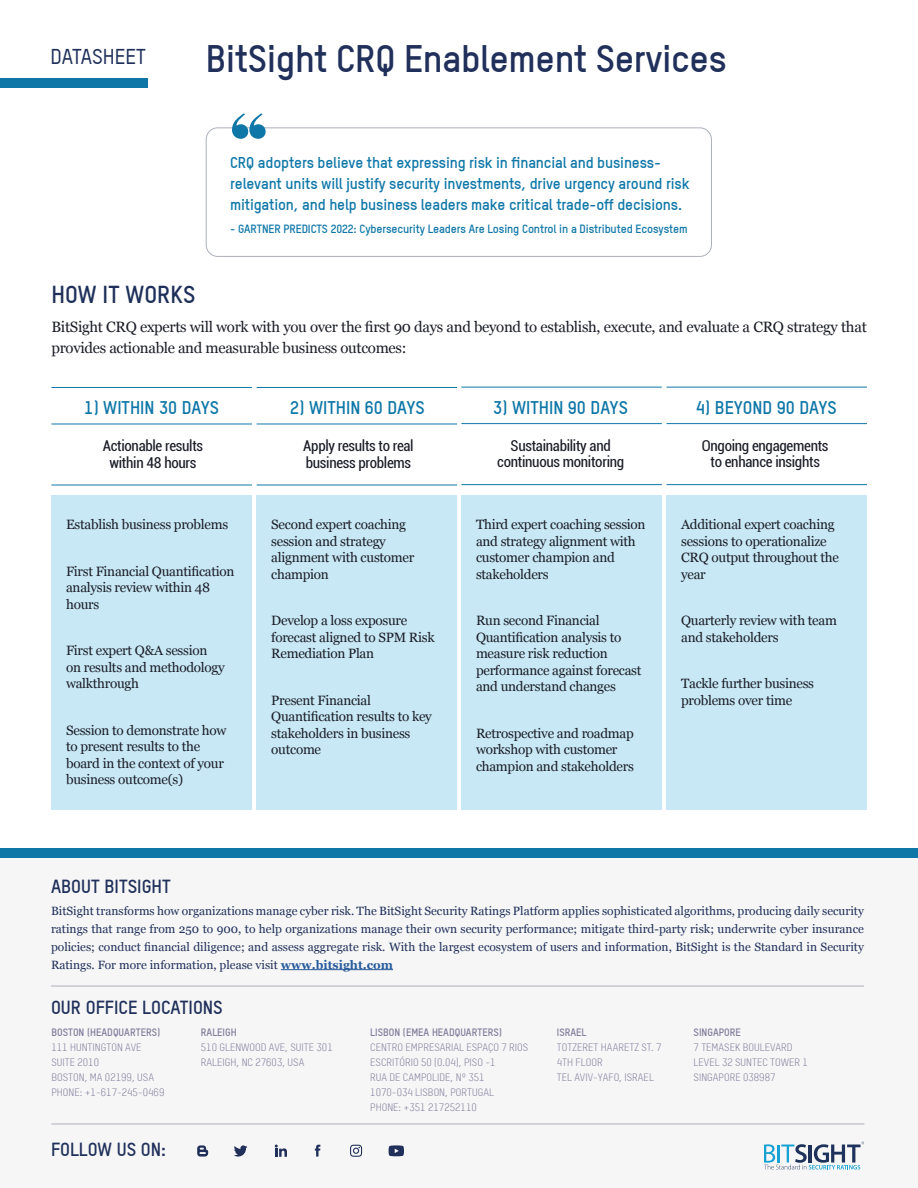
<style>
.page{position:relative;width:918px;height:1188px;background:#fff}
.page>*{position:absolute;margin:0;border:0;box-sizing:border-box;transform-origin:0 0}
.t1{font:700 37.5px "T Star Pro";letter-spacing:-.01em;color:#20305a}
.t2{font:700 24px "T Star Pro";color:#1f315a}
.t3{font:500 21px "T Star Pro";color:#20305a}
.t4{font:700 18.6px "T Star Pro";color:#20305a}
.t5{font:700 18px "T Star Pro";color:#0e77a8}
.t6{font:700 15.3px/21px "T Star Pro";letter-spacing:-.01em;color:#0e77a8}
.t7{font:15px/21px "Georgia";letter-spacing:-.02em;color:#1b1d27}
.t8{font:condensed 15px/16.5px "Roboto";letter-spacing:-.02em;color:#1b1d27;text-align:center}
.t9{font:13.5px/16.5px "Georgia";letter-spacing:-.02em;color:#1b1d27}
.t10{font:12px/18px "Georgia";color:#20305a;text-align:justify}
.t11{font:700 11.7px "T Star Pro";letter-spacing:-.01em;color:#0e77a8}
.t12{font:10.5px/15px "T Star Pro";color:#817e9c}
.t13{font:700 10.5px "T Star Pro";color:#817e9c}
.s1{font-weight:700;color:#275b9b}
</style>
<div class="page">
<div style="left:0;top:849px;width:918px;height:9px;background:#0e77a8"></div>
<div style="left:0;top:858px;width:918px;height:330px;background:#f6f6f6"></div>
<svg style="left:764px;top:1142px;width:100px;height:28px"></svg>
<div style="left:0;top:79px;width:147px;height:9px;background:#0e77a8"></div>
<hr style="left:281px;top:969px;width:112px;height:1px;background:#275b9b">
<hr style="left:51px;top:986px;width:813px;height:1px;background:#acb0bb">
<hr style="left:51px;top:1124px;width:813px;height:1px;background:#acb0bb">
<svg style="left:315px;top:1145px;width:5px;height:12px"></svg>
<svg style="left:234px;top:1145px;width:13px;height:12px"></svg>
<svg style="left:350px;top:1145px;width:12px;height:12px"></svg>
<svg style="left:275px;top:1145px;width:12px;height:12px"></svg>
<svg style="left:197px;top:1145px;width:11px;height:12px"></svg>
<svg style="left:389px;top:1145px;width:15px;height:11px"></svg>
<div style="left:206px;top:128px;width:506px;height:129px;border:1px solid #acb0bb;border-radius:12px"></div>
<svg style="left:232px;top:113px;width:34px;height:26px"></svg>
<hr style="left:51px;top:387px;width:201px;height:1px;background:#0e77a8">
<hr style="left:51px;top:485px;width:201px;height:1px;background:#0e77a8">
<hr style="left:51px;top:424px;width:201px;height:1px;background:#0e77a8">
<hr style="left:257px;top:387px;width:200px;height:1px;background:#0e77a8">
<hr style="left:257px;top:485px;width:200px;height:1px;background:#0e77a8">
<hr style="left:257px;top:424px;width:200px;height:1px;background:#0e77a8">
<hr style="left:461px;top:387px;width:201px;height:1px;background:#0e77a8">
<hr style="left:461px;top:484px;width:201px;height:1px;background:#0e77a8">
<hr style="left:461px;top:423px;width:201px;height:1px;background:#0e77a8">
<hr style="left:667px;top:387px;width:200px;height:1px;background:#0e77a8">
<hr style="left:667px;top:484px;width:200px;height:1px;background:#0e77a8">
<hr style="left:667px;top:423px;width:200px;height:1px;background:#0e77a8">
<div style="left:51px;top:495px;width:201px;height:315px;background:#c7e8f4"></div>
<div style="left:257px;top:495px;width:200px;height:315px;background:#c7e8f4"></div>
<div style="left:461px;top:495px;width:201px;height:315px;background:#c7e8f4"></div>
<div style="left:667px;top:495px;width:200px;height:315px;background:#c7e8f4"></div>
<h3 class="t3" style="left:50px;top:43px;width:97px">DATASHEET</h3>
<h1 class="t1" style="left:206px;top:36px;width:522px">BitSight CRQ Enablement Services</h1>
<h2 class="t2" style="left:51px;top:280px;width:145px">HOW IT WORKS</h2>
<p class="t6" style="left:230px;top:152px;width:461px">CRQ adopters believe that expressing risk in financial and business&shy;relevant units will justify security investments, drive urgency around risk mitigation, and help business leaders make critical trade-off decisions.</p>
<p class="t11" style="left:230px;top:222px;width:459px">- GARTNER PREDICTS 2022: Cybersecurity Leaders Are Losing Control in a Distributed Ecosystem</p>
<p class="t7" style="left:51px;top:316px;width:817px">BitSight CRQ experts will work with you over the first 90 days and beyond to establish, execute, and evaluate a CRQ strategy that provides actionable and measurable business outcomes:</p>
<h3 class="t5" style="left:84px;top:397px;width:136px">1) WITHIN 30 DAYS</h3>
<h3 class="t5" style="left:290px;top:397px;width:136px">2) WITHIN 60 DAYS</h3>
<p class="t8" style="left:103px;top:437px;width:102px">Actionable results within 48 hours</p>
<p class="t8" style="left:303px;top:437px;width:112px;text-align:left">Apply results to real business problems</p>
<p class="t9" style="left:66px;top:516px;width:164px">Establish business problems</p>
<p class="t9" style="left:66px;top:562px;width:170px">First Financial Quantification analysis review within 48 hours</p>
<p class="t9" style="left:66px;top:642px;width:160px">First expert Q&amp;A session on results and methodology walkthrough</p>
<p class="t9" style="left:66px;top:721px;width:162px">Session to demonstrate how to present results to the board in the context of your business outcome(s)</p>
<p class="t9" style="left:271px;top:516px;width:145px">Second expert coaching session and strategy alignment with customer champion</p>
<p class="t9" style="left:271px;top:612px;width:165px">Develop a loss exposure forecast aligned to SPM Risk<br>Remediation Plan</p>
<p class="t9" style="left:271px;top:691px;width:162px">Present Financial<br>Quantification results to key stakeholders in business outcome</p>
<h3 class="t5" style="left:493px;top:397px;width:136px">3) WITHIN 90 DAYS</h3>
<h3 class="t5" style="left:696px;top:397px;width:143px">4) BEYOND 90 DAYS</h3>
<p class="t8" style="left:497px;top:437px;width:129px">Sustainability and continuous monitoring</p>
<p class="t8" style="left:702px;top:437px;width:128px">Ongoing engagements to enhance insights</p>
<p class="t9" style="left:476px;top:516px;width:171px">Third expert coaching session and strategy alignment with customer champion and stakeholders</p>
<p class="t9" style="left:476px;top:612px;width:167px">Run second Financial<br>Quantification analysis to measure risk reduction performance against forecast and understand changes</p>
<p class="t9" style="left:476px;top:724px;width:159px">Retrospective and roadmap workshop with customer champion and stakeholders</p>
<p class="t9" style="left:681px;top:516px;width:159px">Additional expert coaching sessions to operationalize<br>CRQ output throughout the year</p>
<p class="t9" style="left:681px;top:612px;width:157px">Quarterly review with team and stakeholders</p>
<p class="t9" style="left:681px;top:675px;width:135px">Tackle further business problems over time</p>
<h3 class="t4" style="left:51px;top:876px;width:121px">ABOUT BITSIGHT</h3>
<p class="t10" style="left:51px;top:901px;width:814px">BitSight transforms how organizations manage cyber risk. The BitSight Security Ratings Platform applies sophisticated algorithms, producing daily security ratings that range from 250 to 900, to help organizations manage their own security performance; mitigate third-party risk; underwrite cyber insurance policies; conduct financial diligence; and assess aggregate risk. With the largest ecosystem of users and information, BitSight is the Standard in Security Ratings. For more information, please visit <span class="s1">www.bitsight.com</span></p>
<h3 class="t4" style="left:51px;top:996px;width:173px">OUR OFFICE LOCATIONS</h3>
<p class="t13" style="left:51px;top:1026px;width:111px">BOSTON (HEADQUARTERS)</p>
<p class="t12" style="left:51px;top:1039px;width:115px">111 HUNTINGTON AVE<br>SUITE 2010<br>BOSTON, MA 02199, USA<br>PHONE: +1-617-245-0469</p>
<p class="t13" style="left:370px;top:1026px;width:133px">LISBON (EMEA HEADQUARTERS)</p>
<p class="t12" style="left:370px;top:1039px;width:160px">CENTRO EMPRESARIAL ESPAÇO 7 RIOS<br>ESCRITÓRIO 50 (0.04), PISO -1<br>RUA DE CAMPOLIDE, Nº 351<br>1070-034 LISBON, PORTUGAL<br>PHONE: +351 217252110</p>
<p class="t13" style="left:201px;top:1026px;width:37px">RALEIGH</p>
<p class="t12" style="left:201px;top:1039px;width:133px">510 GLENWOOD AVE, SUITE 301<br>RALEIGH, NC 27603, USA</p>
<p class="t13" style="left:557px;top:1026px;width:31px">ISRAEL</p>
<p class="t12" style="left:557px;top:1039px;width:106px">TOTZERET HAARETZ ST. 7<br>4TH FLOOR<br>TEL AVIV-YAFO, ISRAEL</p>
<p class="t13" style="left:694px;top:1026px;width:49px">SINGAPORE</p>
<p class="t12" style="left:694px;top:1039px;width:116px">7 TEMASEK BOULEVARD<br>LEVEL 32 SUNTEC TOWER 1<br>SINGAPORE 038987</p>
<h3 class="t4" style="left:51px;top:1138px;width:117px">FOLLOW US ON:</h3>
</div>
